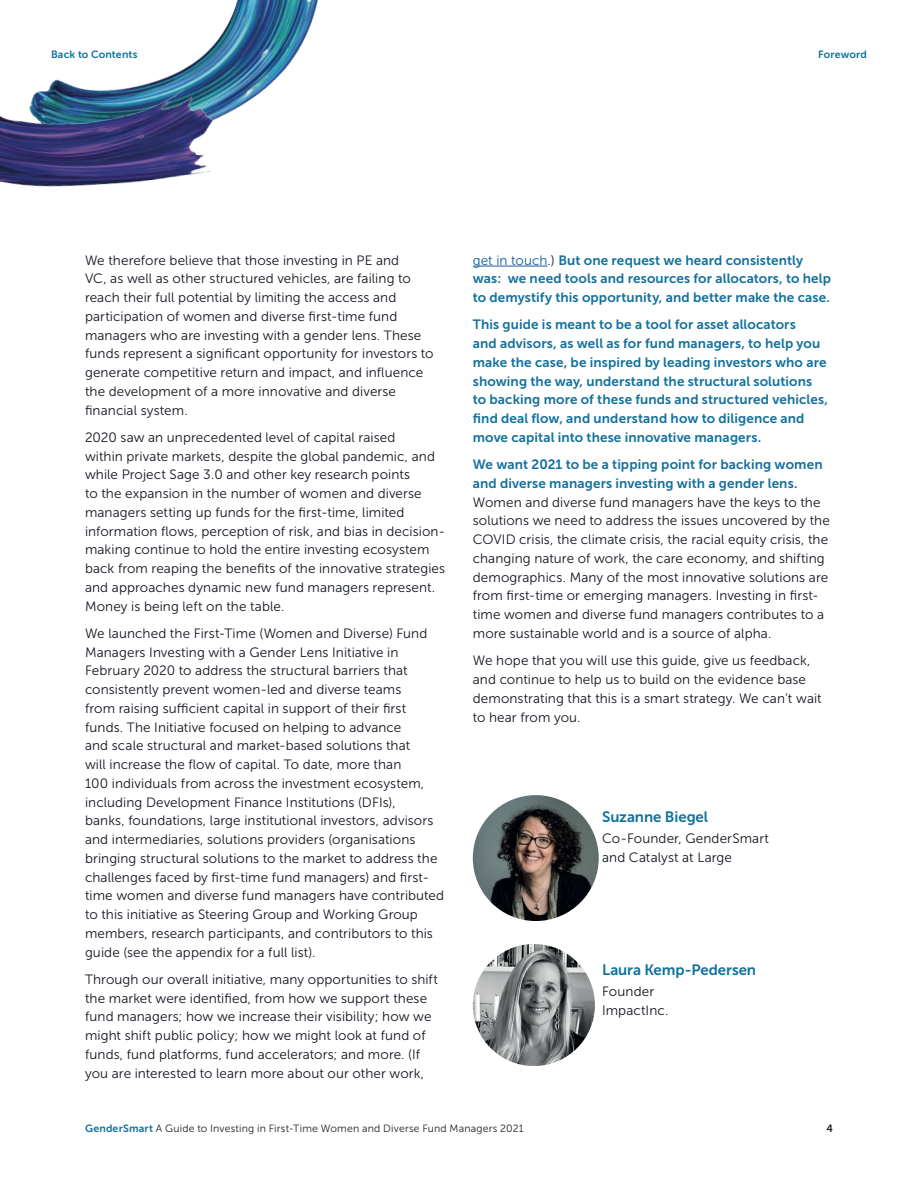
<style>
.page{position:relative;width:918px;height:1188px;background:#fff}
.page>*{position:absolute;margin:0;border:0;box-sizing:border-box;transform-origin:0 0}
.t1{font:15px "Museo Sans 700";letter-spacing:-.005em;color:#11729d}
.t2{font:13.5px/18.8px "Museo Sans 300";letter-spacing:.005em;color:#12161f}
.t3{font:13.5px/18.8px "Museo Sans 700";letter-spacing:.01em;color:#13719d}
.t4{font:10.5px "Museo Sans 300";letter-spacing:.02em;color:#231f20}
.t5{font:10.5px "Museo Sans 700";letter-spacing:.015em;color:#11729d}
.t6{font:10.5px "Museo Sans 700";color:#231f20}
.s1{font-family:"Museo Sans 300";color:#175d9e}
.s2{font-family:"Museo Sans 300";color:#12161f}
.s3{font-family:"Museo Sans 700";color:#11729d}
</style>
<div class="page">
<img style="left:50px;top:0;width:268px;height:118px">
<hr style="left:473px;top:266px;width:75px;height:1px;background:#175d9e">
<img style="left:473px;top:795px;width:126px;height:126px;border-radius:63px">
<img style="left:473px;top:944px;width:122px;height:122px;border-radius:61px">
<img style="left:0;top:86px;width:220px;height:101px">
<p class="t5" style="left:51px;top:49px;width:88px">Back to Contents</p>
<p class="t5" style="left:818px;top:49px;width:50px">Foreword</p>
<p class="t2" style="left:85px;top:251px;width:350px">We therefore believe that those investing in PE and<br>VC, as well as other structured vehicles, are failing to reach their full potential by limiting the access and participation of women and diverse first-time fund managers who are investing with a gender lens. These funds represent a significant opportunity for investors to generate competitive return and impact, and influence the development of a more innovative and diverse financial system.</p>
<p class="t2" style="left:85px;top:428px;width:362px">2020 saw an unprecedented level of capital raised<br>within private markets, despite the global pandemic, and while Project Sage 3.0 and other key research points<br>to the expansion in the number of women and diverse managers setting up funds for the first-time, limited information flows, perception of risk, and bias in decision&shy;making continue to hold the entire investing ecosystem back from reaping the benefits of the innovative strategies and approaches dynamic new fund managers represent.<br>Money is being left on the table.</p>
<p class="t2" style="left:85px;top:624px;width:361px">We launched the First-Time (Women and Diverse) Fund Managers Investing with a Gender Lens Initiative in February 2020 to address the structural barriers that consistently prevent women-led and diverse teams<br>from raising sufficient capital in support of their first funds. The Initiative focused on helping to advance<br>and scale structural and market-based solutions that<br>will increase the flow of capital. To date, more than<br>100 individuals from across the investment ecosystem, including Development Finance Institutions (DFIs),<br>banks, foundations, large institutional investors, advisors and intermediaries, solutions providers (organisations bringing structural solutions to the market to address the challenges faced by first-time fund managers) and first&shy;time women and diverse fund managers have contributed to this initiative as Steering Group and Working Group members, research participants, and contributors to this guide (see the appendix for a full list).</p>
<p class="t2" style="left:85px;top:970px;width:354px">Through our overall initiative, many opportunities to shift the market were identified, from how we support these fund managers; how we increase their visibility; how we might shift public policy; how we might look at fund of funds, fund platforms, fund accelerators; and more. (If you are interested to learn more about our other work,</p>
<p class="t3" style="left:473px;top:251px;width:360px"><span class="s1">get in touch</span><span class="s2">.)</span> But one request we heard consistently was: we need tools and resources for allocators, to help to demystify this opportunity, and better make the case.</p>
<p class="t3" style="left:473px;top:315px;width:357px">This guide is meant to be a tool for asset allocators<br>and advisors, as well as for fund managers, to help you make the case, be inspired by leading investors who are showing the way, understand the structural solutions to backing more of these funds and structured vehicles, find deal flow, and understand how to diligence and move capital into these innovative managers.</p>
<p class="t3" style="left:473px;top:455px;width:351px">We want 2021 to be a tipping point for backing women and diverse managers investing with a gender lens.</p>
<p class="t2" style="left:473px;top:493px;width:359px">Women and diverse fund managers have the keys to the solutions we need to address the issues uncovered by the COVID crisis, the climate crisis, the racial equity crisis, the changing nature of work, the care economy, and shifting demographics. Many of the most innovative solutions are from first-time or emerging managers. Investing in first&shy;time women and diverse fund managers contributes to a more sustainable world and is a source of alpha.</p>
<p class="t2" style="left:473px;top:651px;width:350px">We hope that you will use this guide, give us feedback, and continue to help us to build on the evidence base demonstrating that this is a smart strategy. We can’t wait to hear from you.</p>
<p class="t1" style="left:602px;top:808px;width:108px">Suzanne Biegel</p>
<p class="t2" style="left:602px;top:829px;width:169px">Co-Founder, GenderSmart and Catalyst at Large</p>
<p class="t1" style="left:602px;top:961px;width:156px">Laura Kemp-Pedersen</p>
<p class="t2" style="left:602px;top:982px;width:68px">Founder<br>ImpactInc.</p>
<p class="t4" style="left:85px;top:1122px;width:440px"><span class="s3">GenderSmart</span> A Guide to Investing in First-Time Women and Diverse Fund Managers 2021</p>
<p class="t6" style="left:826px;top:1122px;width:8px">4</p>
</div>
